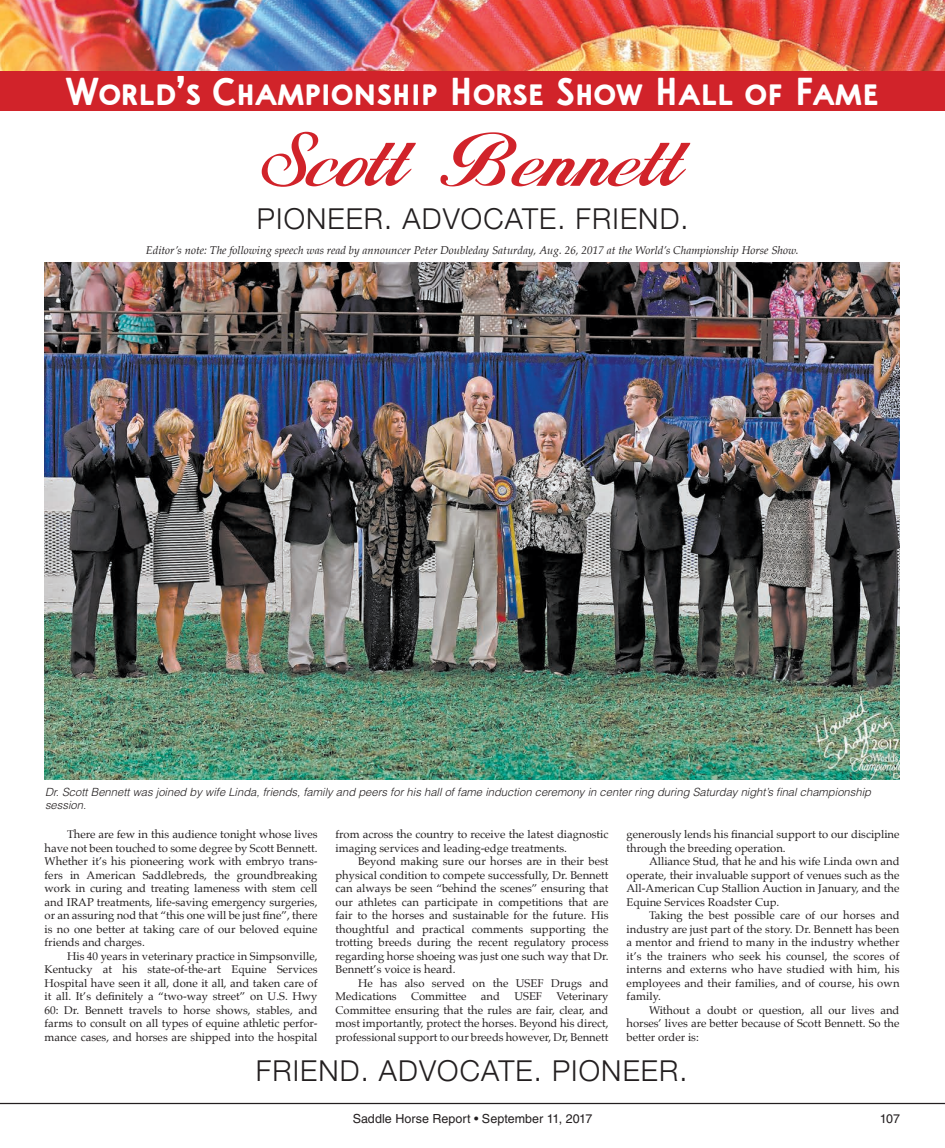
<style>
.page{position:relative;width:945px;height:1148px;background:#fff}
.page>*{position:absolute;margin:0;border:0;box-sizing:border-box;transform-origin:0 0}
.recipient_name{font:71.25px "Hancock";letter-spacing:-.03em;color:#d1232a}
.award_name{font:700 38.75px "A Pompadour";color:#fff}
.top_show_info{font:300 28.75px "Helvetica Neue";letter-spacing:.04em;color:#231f20}
.Date_and_page_number{font:12.5px "Helvetica LT Std";letter-spacing:.005em;color:#231f20}
.text{font:11.25px/13.5px "Palatino";color:#231f20;text-align:justify}
.cutline{font:italic 300 11.25px/13.5px "Helvetica LT Std";color:#231f20}
.text-2{font:italic 11.25px "Palatino";color:#231f20}
</style>
<div class="page">
<img style="left:0;top:0;width:945px;height:71px">
<div style="left:0;top:71px;width:945px;height:40px;background:#d1232a"></div>
<img style="left:45px;top:262px;width:855px;height:517px">
<hr style="left:0;top:1102px;width:945px;height:2px;background:#231f20">
<p class="award_name" style="left:66px;top:68px;width:815px">World’s Championship Horse Show Hall of Fame</p>
<p class="recipient_name" style="left:262px;top:120px;width:420px">Scott Bennett</p>
<p class="top_show_info" style="left:257px;top:196px;width:433px">PIONEER. ADVOCATE. FRIEND.</p>
<p class="text-2" style="left:146px;top:240px;width:654px">Editor’s note: The following speech was read by announcer Peter Doubleday Saturday, Aug. 26, 2017 at the World’s Championship Horse Show.</p>
<p class="cutline" style="left:45px;top:785px;width:828px">Dr. Scott Bennett was joined by wife Linda, friends, family and peers for his hall of fame induction ceremony in center ring during Saturday night’s final championship session.</p>
<p class="text" style="left:45px;top:827px;width:275px;text-indent:22px">There are few in this audience tonight whose lives have not been touched to some degree by Scott Bennett.<br>Whether it’s his pioneering work with embryo trans&shy;fers in American Saddlebreds, the groundbreaking work in curing and treating lameness with stem cell and IRAP treatments, life-saving emergency surgeries, or an assuring nod that “this one will be just fine”, there is no one better at taking care of our beloved equine friends and charges.</p>
<p class="text" style="left:45px;top:949px;width:275px;text-indent:22px">His 40 years in veterinary practice in Simpsonville, Kentucky at his state-of-the-art Equine Services Hospital have seen it all, done it all, and taken care of it all. It’s definitely a “two-way street” on U.S. Hwy 60: Dr. Bennett travels to horse shows, stables, and farms to consult on all types of equine athletic perfor&shy;mance cases, and horses are shipped into the hospital</p>
<p class="text" style="left:336px;top:827px;width:274px">from across the country to receive the latest diagnostic imaging services and leading-edge treatments.</p>
<p class="text" style="left:336px;top:854px;width:275px;text-indent:22px">Beyond making sure our horses are in their best physical condition to compete successfully, Dr. Bennett can always be seen “behind the scenes” ensuring that our athletes can participate in competitions that are fair to the horses and sustainable for the future. His thoughtful and practical comments supporting the trotting breeds during the recent regulatory process regarding horse shoeing was just one such way that Dr.<br>Bennett’s voice is heard.</p>
<p class="text" style="left:336px;top:976px;width:275px;text-indent:22px">He has also served on the USEF Drugs and<br>Medications</p>
<p class="text" style="left:411px;top:989px;width:57px">Committee</p>
<p class="text" style="left:481px;top:989px;width:21px">and</p>
<p class="text" style="left:514px;top:989px;width:29px">USEF</p>
<p class="text" style="left:336px;top:989px;width:275px;text-indent:221px">Veterinary Committee ensuring that the rules are fair, clear, and most importantly, protect the horses. Beyond his direct, professional support to our breeds however, Dr, Bennett</p>
<p class="text" style="left:627px;top:827px;width:275px">generously lends his financial support to our discipline through the breeding operation.</p>
<p class="text" style="left:627px;top:854px;width:274px;text-indent:22px">Alliance Stud, that he and his wife Linda own and operate, their invaluable support of venues such as the All-American Cup Stallion Auction in January, and the Equine Services Roadster Cup.</p>
<p class="text" style="left:627px;top:908px;width:275px;text-indent:22px">Taking the best possible care of our horses and industry are just part of the story. Dr. Bennett has been a mentor and friend to many in the industry whether it’s the trainers who seek his counsel, the scores of interns and externs who have studied with him, his employees and their families, and of course, his own family.</p>
<p class="text" style="left:627px;top:1003px;width:275px;text-indent:22px">Without a doubt or question, all our lives and horses’ lives are better because of Scott Bennett. So the better order is:</p>
<p class="top_show_info" style="left:256px;top:1047px;width:433px">FRIEND. ADVOCATE. PIONEER.</p>
<p class="Date_and_page_number" style="left:353px;top:1111px;width:241px">Saddle Horse Report • September 11, 2017</p>
<p class="Date_and_page_number" style="left:880px;top:1111px;width:22px">107</p>
</div>
